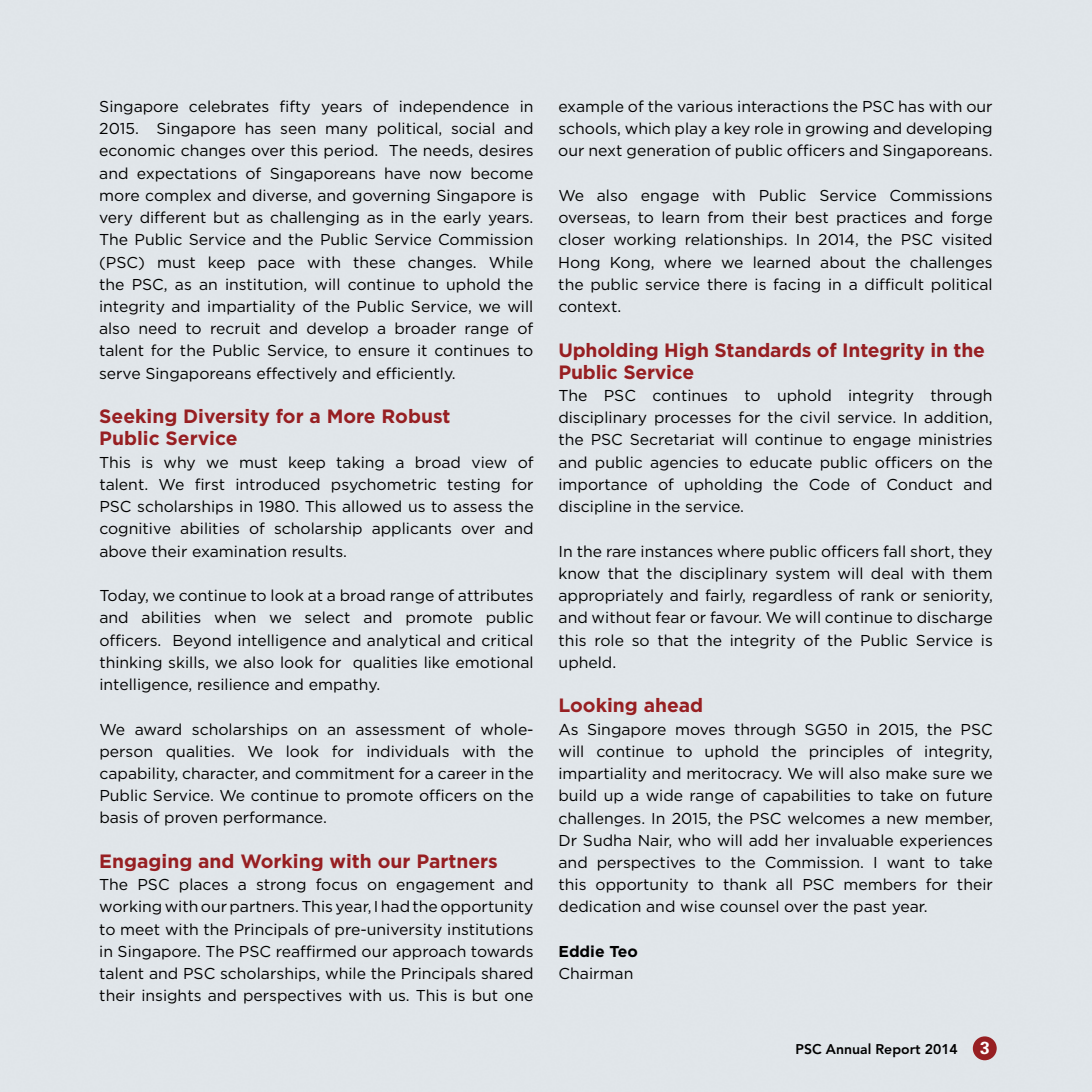
<style>
.page{position:relative;width:1092px;height:1092px;background:#fff}
.page>*{position:absolute;margin:0;border:0;box-sizing:border-box;transform-origin:0 0}
.t1{font:700 19.25px/22.2px "Gotham";color:#971f22}
.t2{font:700 17.5px "Univers";color:#fff}
.t3{font:15.75px/22.2px "Gotham";color:#000;text-align:justify}
.t4{font:700 15.75px "Gotham";color:#000}
.t5{font:800 14px "Avenir";color:#000}
</style>
<div class="page">
<div style="left:0;top:0;width:1091px;height:1091px;background:#e0e5e9"></div>
<div style="left:972px;top:1036px;width:24px;height:24px;background:#971f22;border-radius:50%"></div>
<p class="t3" style="left:99px;top:95px;width:436px">Singapore celebrates fifty years of independence in 2015. Singapore has seen many political, social and economic changes over this period. The needs, desires and expectations of Singaporeans have now become more complex and diverse, and governing Singapore is very different but as challenging as in the early years.<br>The Public Service and the Public Service Commission (PSC) must keep pace with these changes. While the PSC, as an institution, will continue to uphold the integrity and impartiality of the Public Service, we will also need to recruit and develop a broader range of talent for the Public Service, to ensure it continues to serve Singaporeans effectively and efficiently.</p>
<p class="t1" style="left:99px;top:405px;width:353px">Seeking Diversity for a More Robust<br>Public Service</p>
<p class="t3" style="left:99px;top:450px;width:436px">This is why we must keep taking a broad view of talent. We first introduced psychometric testing for PSC scholarships in 1980. This allowed us to assess the cognitive abilities of scholarship applicants over and above their examination results.</p>
<p class="t3" style="left:99px;top:584px;width:436px">Today, we continue to look at a broad range of attributes and abilities when we select and promote public officers. Beyond intelligence and analytical and critical thinking skills, we also look for qualities like emotional intelligence, resilience and empathy.</p>
<p class="t3" style="left:99px;top:717px;width:436px">We award scholarships on an assessment of whole&shy;person qualities. We look for individuals with the capability, character, and commitment for a career in the Public Service. We continue to promote officers on the basis of proven performance.</p>
<p class="t1" style="left:99px;top:849px;width:400px">Engaging and Working with our Partners</p>
<p class="t3" style="left:99px;top:873px;width:436px">The PSC places a strong focus on engagement and working withourpartners.This year, Ihadtheopportunity to meet with the Principals of pre-university institutions in Singapore. The PSC reaffirmed our approach towards talent and PSC scholarships, while the Principals shared their insights and perspectives with us. This is but one</p>
<p class="t3" style="left:558px;top:95px;width:436px">example of the various interactions the PSC has with our schools, which play a key role in growing and developing our next generation of public officers and Singaporeans.</p>
<p class="t3" style="left:558px;top:184px;width:436px">We also engage with Public Service Commissions overseas, to learn from their best practices and forge closer working relationships. In 2014, the PSC visited Hong Kong, where we learned about the challenges the public service there is facing in a difficult political context.</p>
<p class="t1" style="left:558px;top:338px;width:428px">Upholding High Standards of Integrity in the<br>Public Service</p>
<p class="t3" style="left:558px;top:384px;width:436px">The PSC continues to uphold integrity through disciplinary processes for the civil service. In addition, the PSC Secretariat will continue to engage ministries and public agencies to educate public officers on the importance of upholding the Code of Conduct and discipline in the service.</p>
<p class="t3" style="left:558px;top:539px;width:436px">In the rare instances where public officers fall short, they know that the disciplinary system will deal with them appropriately and fairly, regardless of rank or seniority, and without fear or favour. We will continue to discharge this role so that the integrity of the Public Service is upheld.</p>
<p class="t1" style="left:558px;top:694px;width:146px">Looking ahead</p>
<p class="t3" style="left:558px;top:717px;width:436px">As Singapore moves through SG50 in 2015, the PSC will continue to uphold the principles of integrity, impartiality and meritocracy. We will also make sure we build up a wide range of capabilities to take on future challenges. In 2015, the PSC welcomes a new member, Dr Sudha Nair, who will add her invaluable experiences and perspectives to the Commission. I want to take this opportunity to thank all PSC members for their dedication and wise counsel over the past year.</p>
<p class="t4" style="left:558px;top:941px;width:81px">Eddie Teo</p>
<p class="t3" style="left:558px;top:962px;width:76px">Chairman</p>
<p class="t5" style="left:795px;top:1041px;width:164px">PSC Annual Report 2014</p>
<p class="t2" style="left:980px;top:1036px;width:11px">3</p>
</div>
